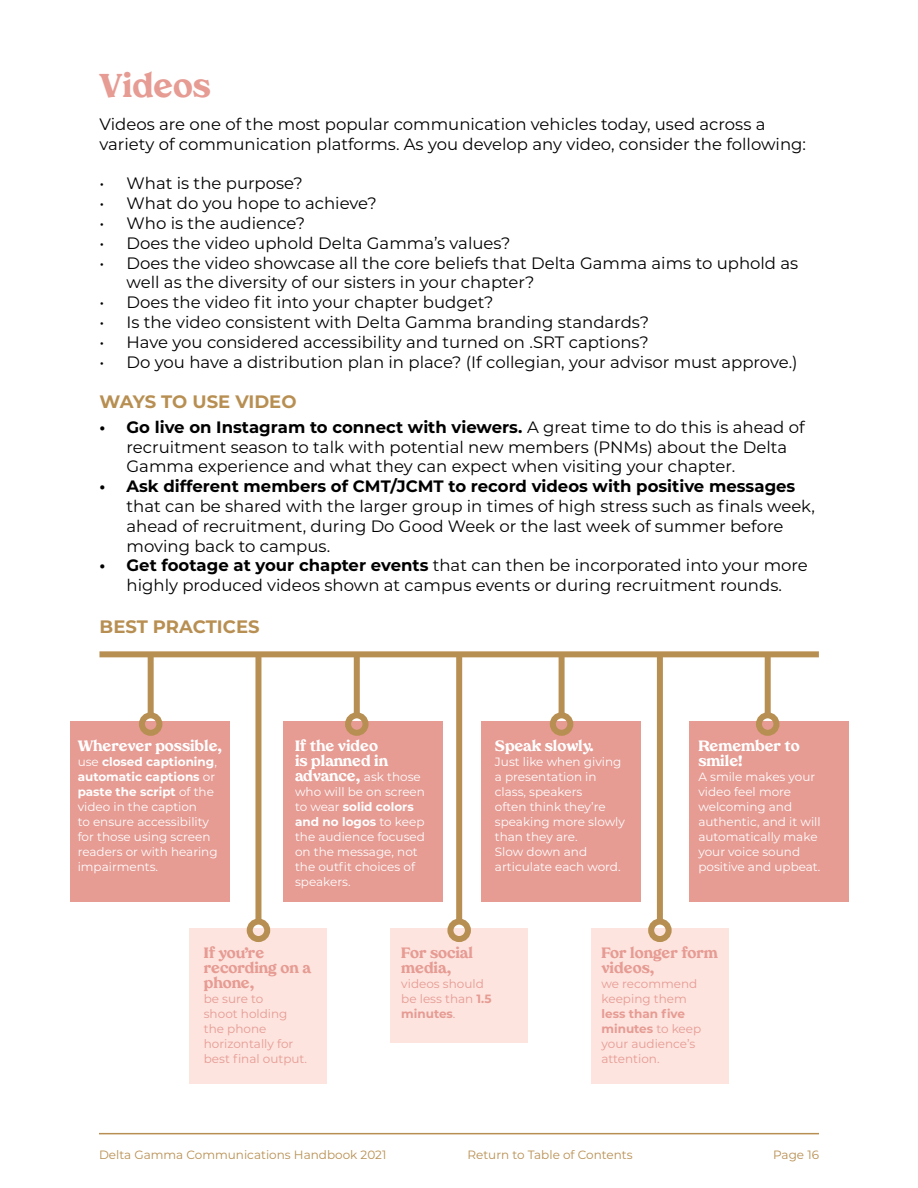
<style>
.page{position:relative;width:918px;height:1188px;background:#fff}
.page>*{position:absolute;margin:0;border:0;box-sizing:border-box;transform-origin:0 0}
.t1{font:800 33px "Tropiline";color:#e69b93}
.t2{font:700 18px "Montserrat";color:#b88f52}
.t3{font:16.5px/19.8px "Montserrat";color:#000}
.t4{font:700 16.5px "Montserrat";color:#000}
.t5{font:800 15px/15px "Tropiline";color:#fff}
.t6{font:800 15px/15px "Tropiline";color:#e69b93}
.t7{font:12px/15px "Montserrat";color:#fff}
.t8{font:12px/15px "Montserrat";color:#e69b93}
.t9{font:12px "Montserrat";color:#b88f52}
.s1{font-weight:700}
.s2{font-family:"Montserrat";font-weight:400;font-size:12px}
</style>
<div class="page">
<hr style="left:99px;top:1133px;width:720px;height:1px;background:#b88f52">
<div style="left:592px;top:929px;width:137px;height:155px;background:#fde4df"></div>
<div style="left:390px;top:929px;width:138px;height:114px;background:#fde4df"></div>
<div style="left:71px;top:721px;width:159px;height:181px;background:#e69b93"></div>
<div style="left:689px;top:721px;width:160px;height:181px;background:#e69b93"></div>
<div style="left:481px;top:721px;width:160px;height:181px;background:#e69b93"></div>
<div style="left:283px;top:721px;width:160px;height:181px;background:#e69b93"></div>
<div style="left:190px;top:929px;width:137px;height:155px;background:#fde4df"></div>
<div style="left:99px;top:651px;width:720px;height:6px;background:#b88f52"></div>
<div style="left:354px;top:655px;width:6px;height:61px;background:#b88f52"></div>
<div style="left:345px;top:712px;width:24px;height:24px;border:6px solid #b88f52;border-radius:50%"></div>
<div style="left:559px;top:655px;width:6px;height:61px;background:#b88f52"></div>
<div style="left:550px;top:712px;width:23px;height:24px;border:6px solid #b88f52;border-radius:50%"></div>
<div style="left:456px;top:655px;width:6px;height:268px;background:#b88f52"></div>
<div style="left:447px;top:919px;width:24px;height:23px;border:6px solid #b88f52;border-radius:50%"></div>
<div style="left:765px;top:655px;width:6px;height:60px;background:#b88f52"></div>
<div style="left:756px;top:712px;width:23px;height:24px;border:6px solid #b88f52;border-radius:50%"></div>
<div style="left:148px;top:655px;width:6px;height:61px;background:#b88f52"></div>
<div style="left:139px;top:712px;width:23px;height:24px;border:6px solid #b88f52;border-radius:50%"></div>
<div style="left:255px;top:655px;width:6px;height:268px;background:#b88f52"></div>
<div style="left:247px;top:919px;width:23px;height:23px;border:6px solid #b88f52;border-radius:50%"></div>
<div style="left:657px;top:655px;width:6px;height:268px;background:#b88f52"></div>
<div style="left:648px;top:919px;width:24px;height:23px;border:6px solid #b88f52;border-radius:50%"></div>
<h1 class="t1" style="left:100px;top:66px;width:113px">Videos</h1>
<p class="t3" style="left:100px;top:114px;width:708px">Videos are one of the most popular communication vehicles today, used across a variety of communication platforms. As you develop any video, consider the following:</p>
<p class="t3" style="left:100px;top:173px;width:205px">• What is the purpose?</p>
<p class="t3" style="left:100px;top:193px;width:279px">• What do you hope to achieve?</p>
<p class="t3" style="left:100px;top:213px;width:207px">• Who is the audience?</p>
<p class="t3" style="left:100px;top:233px;width:413px">• Does the video uphold Delta Gamma’s values?</p>
<p class="t3" style="left:127px;top:252px;width:673px;text-indent:-27px">• Does the video showcase all the core beliefs that Delta Gamma aims to uphold as well as the diversity of our sisters in your chapter?</p>
<p class="t3" style="left:100px;top:292px;width:395px">• Does the video fit into your chapter budget?</p>
<p class="t3" style="left:100px;top:312px;width:551px">• Is the video consistent with Delta Gamma branding standards?</p>
<p class="t3" style="left:100px;top:332px;width:551px">• Have you considered accessibility and turned on .SRT captions?</p>
<p class="t3" style="left:100px;top:351px;width:700px">• Do you have a distribution plan in place? (If collegian, your advisor must approve.)</p>
<p class="t2" style="left:100px;top:389px;width:198px">WAYS TO USE VIDEO</p>
<p class="t3" style="left:127px;top:416px;width:680px;text-indent:-27px"><span class="s1">• Go live on Instagram to connect with viewers.</span> A great time to do this is ahead of recruitment season to talk with potential new members (PNMs) about the Delta<br>Gamma experience and what they can expect when visiting your chapter.</p>
<p class="t4" style="left:100px;top:474px;width:697px">• Ask different members of CMT/JCMT to record videos with positive messages</p>
<p class="t3" style="left:127px;top:496px;width:690px">that can be shared with the larger group in times of high stress such as finals week, ahead of recruitment, during Do Good Week or the last week of summer before moving back to campus.</p>
<p class="t3" style="left:100px;top:555px;width:710px;text-align:center"><span class="s1">• Get footage at your chapter events</span> that can then be incorporated into your more highly produced videos shown at campus events or during recruitment rounds.</p>
<p class="t2" style="left:100px;top:613px;width:162px">BEST PRACTICES</p>
<p class="t5" style="left:78px;top:738px;width:146px">Wherever possible,</p>
<p class="t7" style="left:78px;top:753px;width:142px">use <span class="s1">closed captioning</span>, <span class="s1">automatic captions</span> or <span class="s1">paste the script</span> of the video in the caption<br>to ensure accessibility for those using screen readers or with hearing impairments.</p>
<p class="t5" style="left:295px;top:738px;width:127px">If the video<br>is planned in advance, <span class="s2">ask those</span></p>
<p class="t7" style="left:295px;top:783px;width:131px">who will be on screen to wear <span class="s1">solid colors and no logos</span> to keep the audience focused on the message, not the outfit choices of speakers.</p>
<p class="t5" style="left:495px;top:738px;width:100px">Speak slowly.</p>
<p class="t7" style="left:495px;top:753px;width:132px">Just like when giving a presentation in class, speakers<br>often think they’re speaking more slowly than they are.<br>Slow down and articulate each word.</p>
<p class="t5" style="left:698px;top:738px;width:103px">Remember to smile!</p>
<p class="t7" style="left:698px;top:768px;width:124px">A smile makes your video feel more welcoming and authentic, and it will automatically make your voice sound positive and upbeat.</p>
<p class="t6" style="left:204px;top:945px;width:109px">If you’re recording on a phone,</p>
<p class="t8" style="left:204px;top:990px;width:105px">be sure to<br>shoot holding the phone horizontally for best final output.</p>
<p class="t6" style="left:401px;top:945px;width:73px">For social media,</p>
<p class="t8" style="left:401px;top:975px;width:92px">videos should be less than <span class="s1">1.5 minutes</span>.</p>
<p class="t6" style="left:602px;top:945px;width:118px">For longer form videos,</p>
<p class="t8" style="left:602px;top:975px;width:97px">we recommend keeping them</p>
<p class="t8" style="left:602px;top:1005px;width:101px"><span class="s1">less than five minutes</span> to keep your audience’s attention.</p>
<p class="t9" style="left:99px;top:1147px;width:289px">Delta Gamma Communications Handbook 2021</p>
<p class="t9" style="left:468px;top:1147px;width:167px">Return to Table of Contents</p>
<p class="t9" style="left:773px;top:1147px;width:47px">Page 16</p>
</div>
